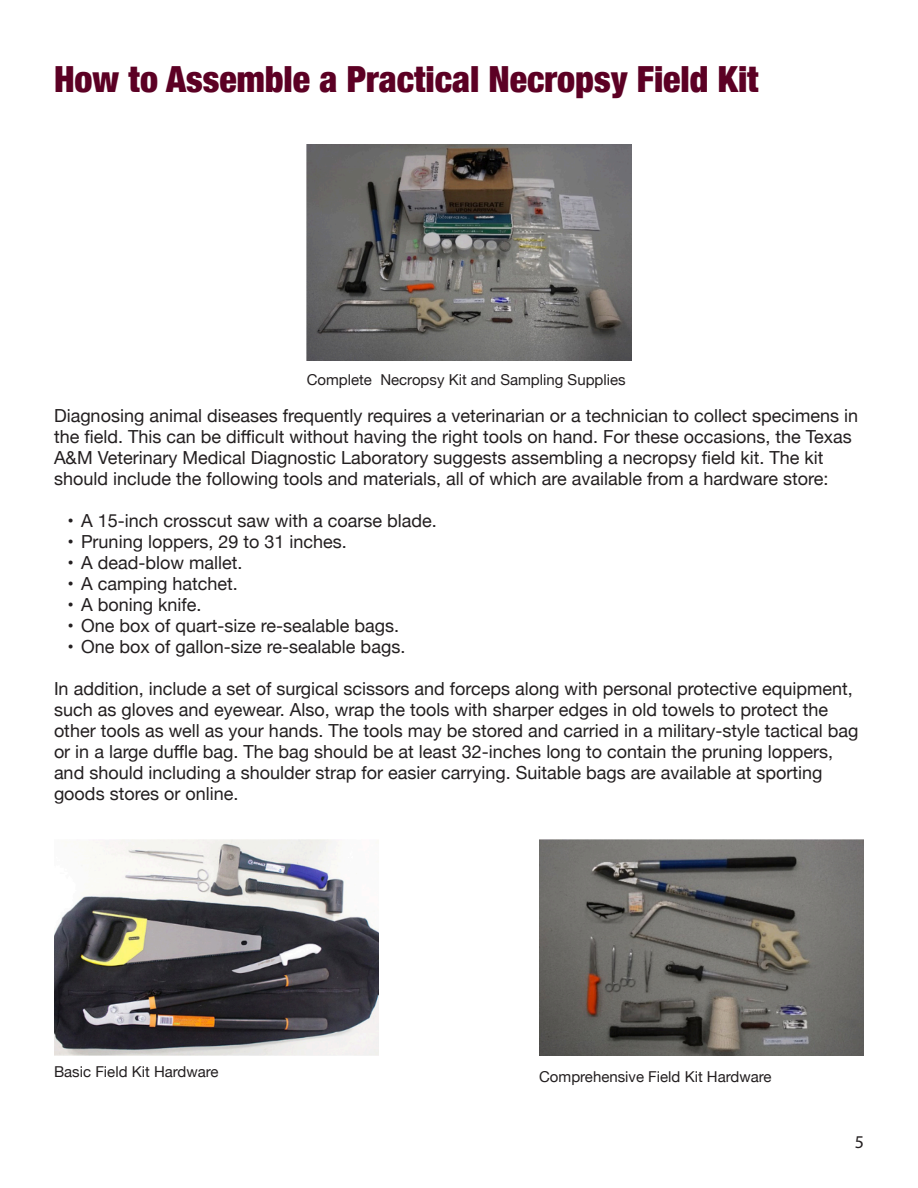
<style>
.page{position:relative;width:918px;height:1188px;background:#fff}
.page>*{position:absolute;margin:0;border:0;box-sizing:border-box;transform-origin:0 0}
.BCOE_Heading{font:900 condensed 36px "Helvetica Neue";color:#5c0024}
.t1{font:18px/21px "Helvetica Neue";color:#231f20}
.t2{font:18px "Myriad Pro";color:#231f20}
.Picture_Captions{font:15px "Helvetica Neue";color:#231f20}
</style>
<div class="page">
<img style="left:307px;top:144px;width:325px;height:216px">
<img style="left:54px;top:839px;width:325px;height:216px">
<img style="left:539px;top:839px;width:325px;height:216px">
<p class="BCOE_Heading" style="left:54px;top:49px;width:706px">How to Assemble a Practical Necropsy Field Kit</p>
<p class="Picture_Captions" style="left:307px;top:368px;width:320px">Complete Necropsy Kit and Sampling Supplies</p>
<p class="t1" style="left:54px;top:406px;width:806px">Diagnosing animal diseases frequently requires a veterinarian or a technician to collect specimens in the field. This can be difficult without having the right tools on hand. For these occasions, the Texas A&amp;M Veterinary Medical Diagnostic Laboratory suggests assembling a necropsy field kit. The kit should include the following tools and materials, all of which are available from a hardware store:</p>
<p class="t1" style="left:68px;top:511px;width:368px">• A 15-inch crosscut saw with a coarse blade.</p>
<p class="t1" style="left:68px;top:532px;width:278px">• Pruning loppers, 29 to 31 inches.</p>
<p class="t1" style="left:68px;top:553px;width:173px">• A dead-blow mallet.</p>
<p class="t1" style="left:68px;top:574px;width:169px">• A camping hatchet.</p>
<p class="t1" style="left:68px;top:595px;width:132px">• A boning knife.</p>
<p class="t1" style="left:68px;top:616px;width:330px">• One box of quart-size re-sealable bags.</p>
<p class="t1" style="left:68px;top:637px;width:336px">• One box of gallon-size re-sealable bags.</p>
<p class="t1" style="left:54px;top:679px;width:806px">In addition, include a set of surgical scissors and forceps along with personal protective equipment, such as gloves and eyewear. Also, wrap the tools with sharper edges in old towels to protect the other tools as well as your hands. The tools may be stored and carried in a military-style tactical bag or in a large duffle bag. The bag should be at least 32-inches long to contain the pruning loppers, and should including a shoulder strap for easier carrying. Suitable bags are available at sporting goods stores or online.</p>
<p class="Picture_Captions" style="left:54px;top:1061px;width:166px">Basic Field Kit Hardware</p>
<p class="Picture_Captions" style="left:539px;top:1066px;width:234px">Comprehensive Field Kit Hardware</p>
<p class="t2" style="left:855px;top:1130px;width:11px">5</p>
</div>
